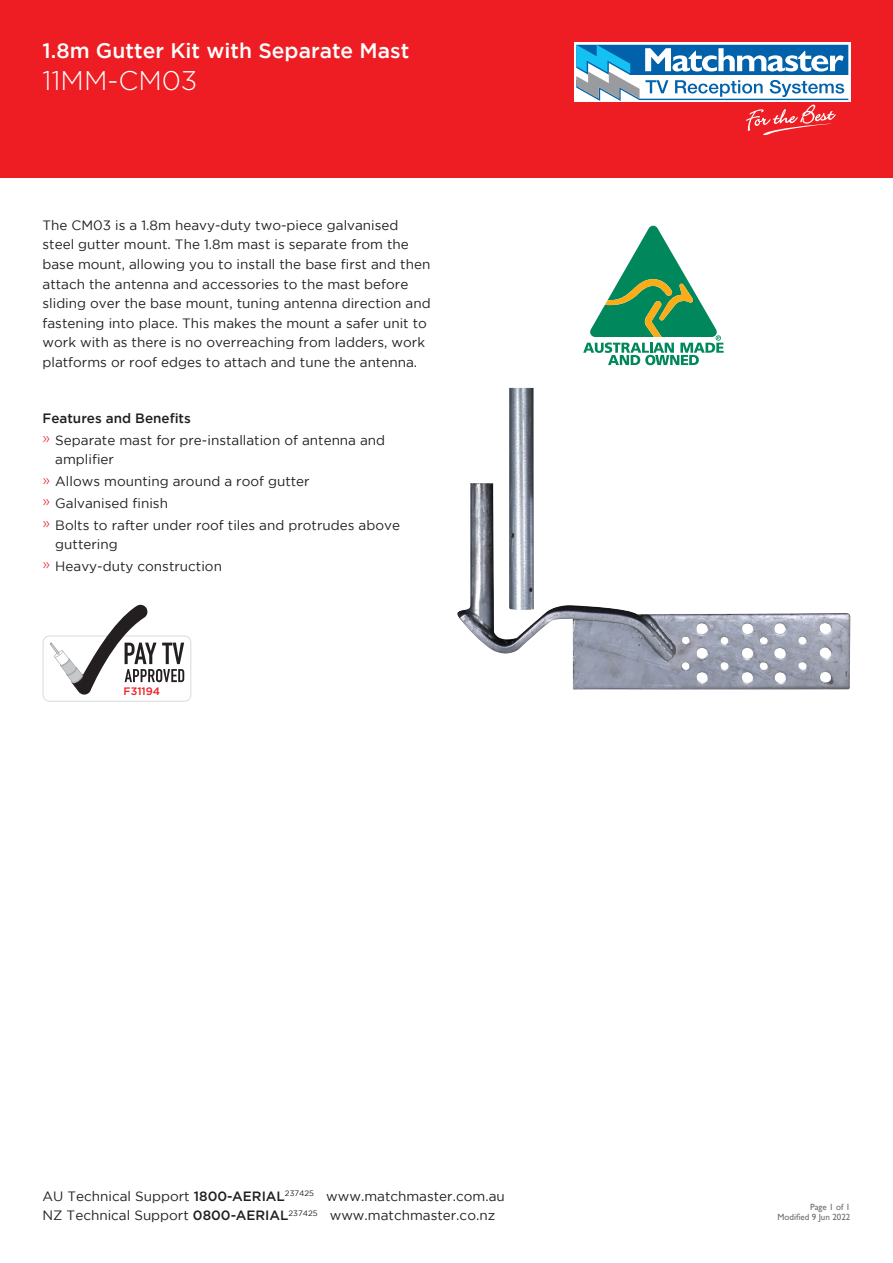
<style>
.page{position:relative;width:893px;height:1263px;background:#fff}
.page>*{position:absolute;margin:0;border:0;box-sizing:border-box;transform-origin:0 0}
.t1{font:300 27px "Gotham";color:#fff}
.t2{font:500 21px "Gotham";color:#fff}
.t3{font:13.5px/19.5px "Gotham";color:#231f20}
.t4{font:500 10.8px "Gotham";color:#ee1d23}
.t5{font:9px/10.8px "Gill Sans";color:#6c6d70;text-align:right}
.s1{font-weight:500}
.s2{font-weight:300;font-size:15px;color:#ee1d23}
</style>
<div class="page">
<div style="left:0;top:0;width:893px;height:178px;background:#ee1d23"></div>
<svg style="left:574px;top:43px;width:276px;height:59px"></svg>
<svg style="left:576px;top:45px;width:272px;height:90px"></svg>
<img style="left:457px;top:388px;width:393px;height:302px">
<svg style="left:583px;top:225px;width:141px;height:141px"></svg>
<svg style="left:43px;top:605px;width:148px;height:97px"></svg>
<h2 class="t2" style="left:43px;top:38px;width:368px">1.8m Gutter Kit with Separate Mast</h2>
<h1 class="t1" style="left:43px;top:64px;width:156px">11MM-CM03</h1>
<p class="t3" style="left:43px;top:215px;width:390px">The CM03 is a 1.8m heavy-duty two-piece galvanised steel gutter mount. The 1.8m mast is separate from the base mount, allowing you to install the base first and then attach the antenna and accessories to the mast before sliding over the base mount, tuning antenna direction and fastening into place. This makes the mount a safer unit to work with as there is no overreaching from ladders, work platforms or roof edges to attach and tune the antenna.</p>
<p class="t3" style="left:43px;top:407px;width:344px;line-height:21.8px"><span class="s1">Features and Benefits<br></span><span class="s2">»</span> Separate mast for pre-installation of antenna and</p>
<p class="t3" style="left:43px;top:448px;width:359px;line-height:21.8px;text-indent:13px">amplifier<br><span class="s2">»</span> Allows mounting around a roof gutter<br><span class="s2">»</span> Galvanised finish<br><span class="s2">»</span> Bolts to rafter under roof tiles and protrudes above</p>
<p class="t3" style="left:43px;top:533px;width:181px;line-height:21.8px;text-indent:13px">guttering<br><span class="s2">»</span> Heavy-duty construction</p>
<p class="t4" style="left:124px;top:684px;width:38px">F31194</p>
<p class="t3" style="left:43px;top:1186px;width:464px">AU Technical Support <span class="s1">1800-AERIAL</span><sup>237425</sup> www.matchmaster.com.au<br>NZ Technical Support <span class="s1">0800-AERIAL</span><sup>237425</sup> www.matchmaster.co.nz</p>
<p class="t5" style="left:777px;top:1201px;width:75px">Page 1 of 1<br>Modified 9 Jun 2022</p>
</div>
